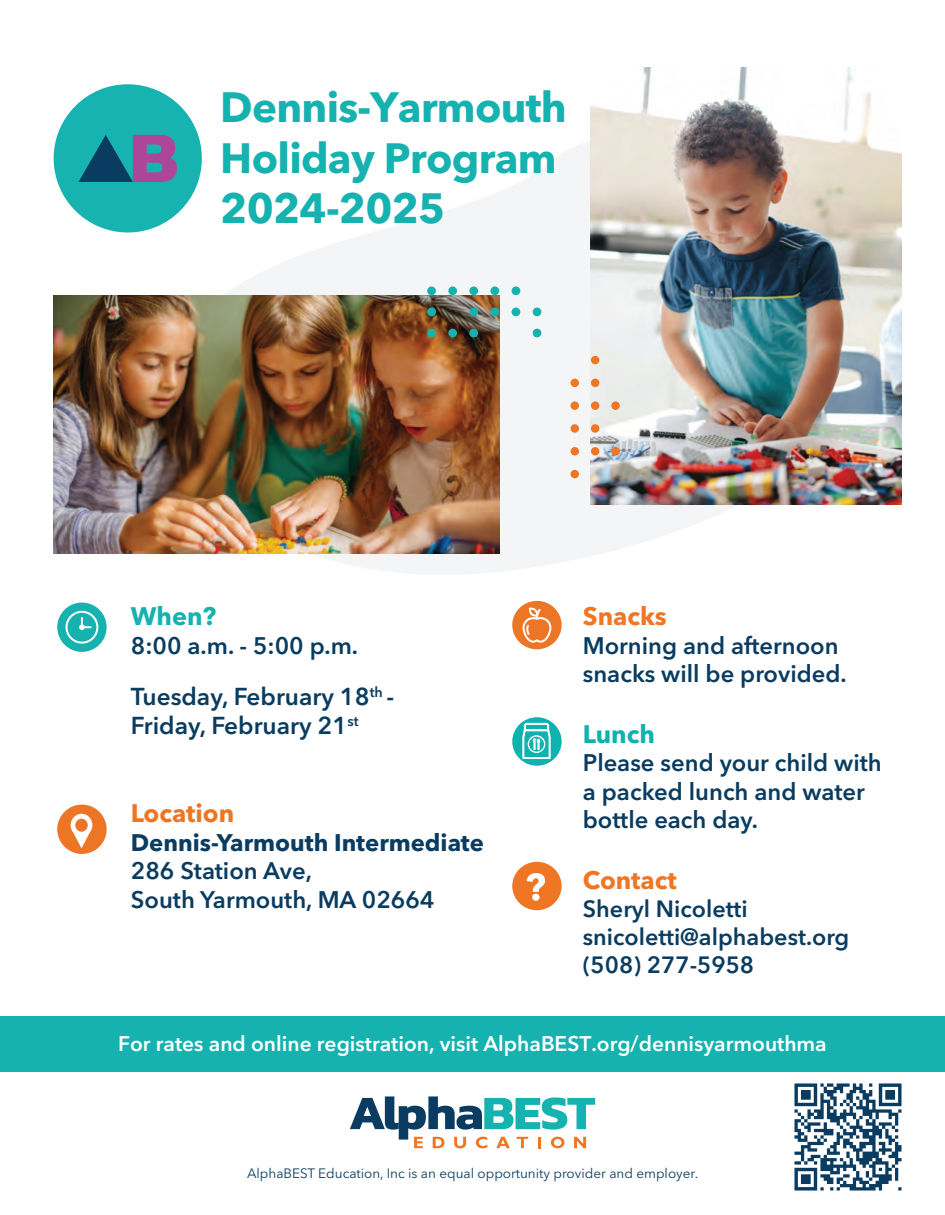
<style>
.page{position:relative;width:945px;height:1215px;background:#fff}
.page>*{position:absolute;margin:0;border:0;box-sizing:border-box;transform-origin:0 0}
.t1{font:700 42px/50.4px "Avenir Next LT Pro";letter-spacing:-.015em;color:#15b2b0}
.t2{font:700 25.2px "Avenir Next LT Pro";color:#ef7625}
.t3{font:700 25.2px "Avenir Next LT Pro";color:#ed7626}
.t4{font:700 25.2px "Avenir Next LT Pro";color:#15b2b0}
.t5{font:700 25.2px "Avenir Next LT Pro";color:#0eb2af}
.t6{font:600 24.3px/29.1px "Avenir Next LT Pro";color:#093c60}
.t7{font:600 23.85px/28.5px "Avenir Next LT Pro";color:#093c60}
.t8{font:700 23.85px "Avenir Next LT Pro";color:#093c60}
.t9{font:600 23.4px/28px "Avenir Next LT Pro";color:#093c60}
.t10{font:600 21px "Avenir Next LT Pro";color:#fff}
.t11{font:13.5px "Avenir Next LT Pro";color:#093c60}
</style>
<div class="page">
<div style="left:0;top:1017px;width:945px;height:55px;background:#15b2b0"></div>
<svg style="left:164px;top:93px;width:720px;height:482px"></svg>
<svg style="left:350px;top:1096px;width:245px;height:52px"></svg>
<img style="left:591px;top:68px;width:310px;height:436px">
<img style="left:54px;top:295px;width:445px;height:258px">
<div style="left:427px;top:329px;width:9px;height:8px;background:#15b2b0;border-radius:50%"></div>
<div style="left:427px;top:308px;width:9px;height:8px;background:#15b2b0;border-radius:50%"></div>
<div style="left:427px;top:286px;width:9px;height:9px;background:#15b2b0;border-radius:50%"></div>
<div style="left:448px;top:329px;width:9px;height:8px;background:#15b2b0;border-radius:50%"></div>
<div style="left:448px;top:286px;width:9px;height:9px;background:#15b2b0;border-radius:50%"></div>
<div style="left:469px;top:329px;width:9px;height:8px;background:#15b2b0;border-radius:50%"></div>
<div style="left:469px;top:308px;width:9px;height:8px;background:#15b2b0;border-radius:50%"></div>
<div style="left:469px;top:286px;width:9px;height:9px;background:#15b2b0;border-radius:50%"></div>
<div style="left:490px;top:308px;width:9px;height:8px;background:#15b2b0;border-radius:50%"></div>
<div style="left:490px;top:286px;width:9px;height:9px;background:#15b2b0;border-radius:50%"></div>
<div style="left:512px;top:308px;width:8px;height:8px;background:#15b2b0;border-radius:50%"></div>
<div style="left:512px;top:286px;width:8px;height:9px;background:#15b2b0;border-radius:50%"></div>
<div style="left:533px;top:329px;width:8px;height:8px;background:#15b2b0;border-radius:50%"></div>
<div style="left:533px;top:308px;width:8px;height:8px;background:#15b2b0;border-radius:50%"></div>
<div style="left:591px;top:356px;width:8px;height:8px;background:#ef7625;border-radius:50%"></div>
<div style="left:571px;top:379px;width:8px;height:8px;background:#ef7625;border-radius:50%"></div>
<div style="left:591px;top:379px;width:8px;height:8px;background:#ef7625;border-radius:50%"></div>
<div style="left:571px;top:401px;width:8px;height:9px;background:#ef7625;border-radius:50%"></div>
<div style="left:591px;top:401px;width:8px;height:9px;background:#ef7625;border-radius:50%"></div>
<div style="left:611px;top:401px;width:9px;height:9px;background:#ef7625;border-radius:50%"></div>
<div style="left:571px;top:424px;width:8px;height:9px;background:#ef7625;border-radius:50%"></div>
<div style="left:591px;top:424px;width:8px;height:9px;background:#ef7625;border-radius:50%"></div>
<div style="left:571px;top:447px;width:8px;height:9px;background:#ef7625;border-radius:50%"></div>
<div style="left:591px;top:447px;width:8px;height:9px;background:#ef7625;border-radius:50%"></div>
<div style="left:611px;top:447px;width:9px;height:9px;background:#ef7625;border-radius:50%"></div>
<div style="left:571px;top:470px;width:8px;height:8px;background:#ef7625;border-radius:50%"></div>
<div style="left:54px;top:84px;width:148px;height:148px;background:#17b3b1;border-radius:74px"></div>
<svg style="left:79px;top:135px;width:98px;height:47px"></svg>
<div style="left:512px;top:862px;width:50px;height:48px;background:#ef7625;border-radius:50%"></div>
<svg style="left:527px;top:873px;width:18px;height:28px"></svg>
<div style="left:512px;top:717px;width:50px;height:49px;background:#0eb2af;border-radius:50%"></div>
<svg style="left:522px;top:649px;width:29px;height:117px"></svg>
<div style="left:512px;top:601px;width:50px;height:48px;background:#ed7626;border-radius:50%"></div>
<svg style="left:523px;top:607px;width:28px;height:36px"></svg>
<div style="left:57px;top:805px;width:50px;height:49px;background:#ed7626;border-radius:50%"></div>
<svg style="left:71px;top:814px;width:21px;height:34px"></svg>
<div style="left:57px;top:603px;width:50px;height:49px;background:#15b2b0;border-radius:50%"></div>
<svg style="left:79px;top:616px;width:14px;height:14px"></svg>
<div style="left:66px;top:611px;width:32px;height:33px;border:2px solid #fff;border-radius:50%"></div>
<img style="left:794px;top:1083px;width:108px;height:108px">
<h1 class="t1" style="left:220px;top:82px;width:348px">Dennis-Yarmouth<br>Holiday Program<br>2024-2025</h1>
<p class="t4" style="left:131px;top:601px;width:87px">When?</p>
<p class="t7" style="left:131px;top:631px;width:229px">8:00 a.m. - 5:00 p.m.</p>
<p class="t6" style="left:131px;top:682px;width:265px">Tuesday, February 18<sup>th</sup> -<br>Friday, February 21<sup>st</sup></p>
<p class="t3" style="left:131px;top:798px;width:105px">Location</p>
<p class="t8" style="left:131px;top:828px;width:355px">Dennis-Yarmouth Intermediate</p>
<p class="t7" style="left:131px;top:857px;width:305px">286 Station Ave,<br>South Yarmouth, MA 02664</p>
<p class="t2" style="left:583px;top:601px;width:85px">Snacks</p>
<p class="t7" style="left:583px;top:631px;width:265px">Morning and afternoon snacks will be provided.</p>
<p class="t5" style="left:583px;top:718px;width:74px">Lunch</p>
<p class="t7" style="left:583px;top:749px;width:300px">Please send your child with a packed lunch and water bottle each day.</p>
<p class="t2" style="left:583px;top:865px;width:95px">Contact</p>
<p class="t9" style="left:583px;top:895px;width:268px">Sheryl Nicoletti snicoletti@alphabest.org (508) 277-5958</p>
<p class="t10" style="left:118px;top:1031px;width:710px">For rates and online registration, visit AlphaBEST.org/dennisyarmouthma</p>
<p class="t11" style="left:247px;top:1165px;width:453px">AlphaBEST Education, Inc is an equal opportunity provider and employer.</p>
</div>
